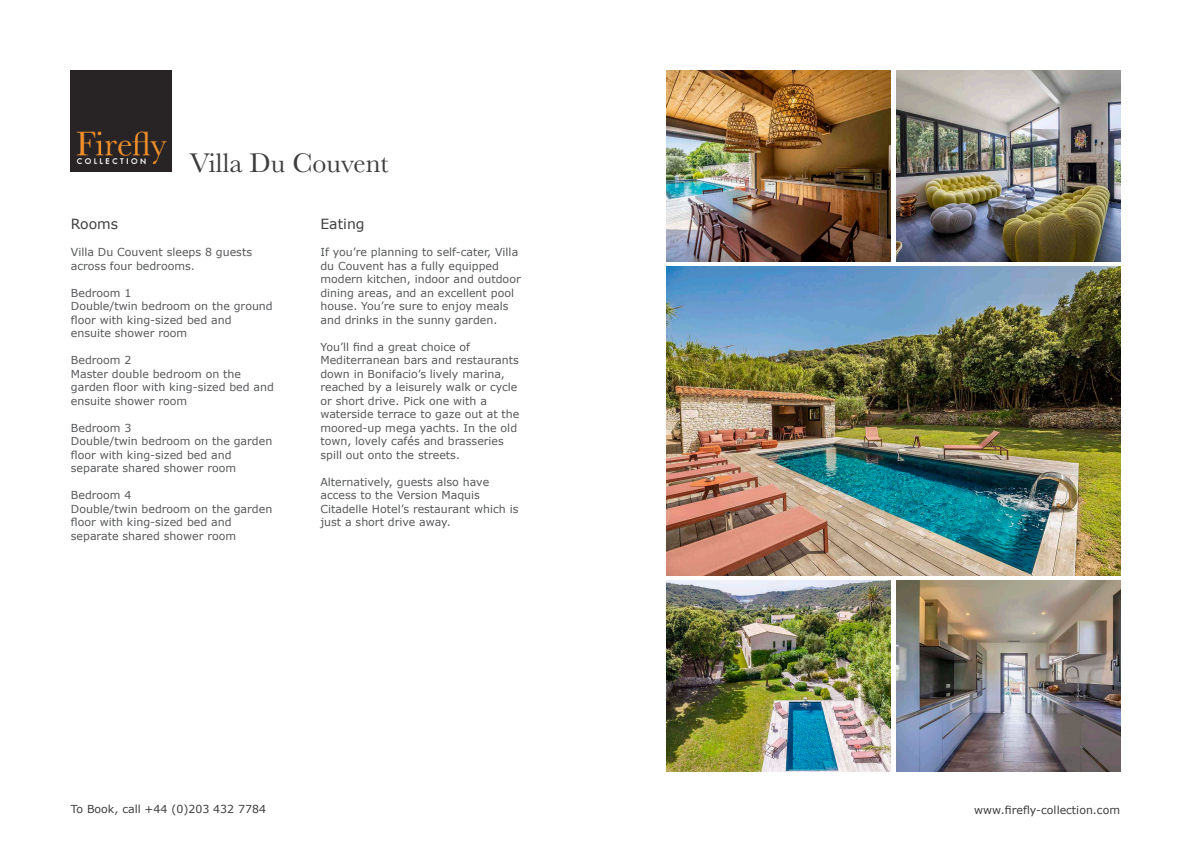
<style>
.page{position:relative;width:1191px;height:842px;background:#fff}
.page>*{position:absolute;margin:0;border:0;box-sizing:border-box;transform-origin:0 0}
.t1{font:28px "Baskerville";color:#3e3e3f}
.t2{font:14px "Verdana";color:#3e3e3f}
.t3{font:11px/13.5px "Verdana";color:#57585a}
.t4{font:11px "Verdana";color:#3e3e3f}
</style>
<div class="page">
<img style="left:71px;top:71px;width:101px;height:101px">
<img style="left:666px;top:71px;width:224px;height:190px">
<img style="left:896px;top:71px;width:224px;height:190px">
<img style="left:666px;top:267px;width:454px;height:308px">
<img style="left:896px;top:581px;width:224px;height:190px">
<img style="left:666px;top:581px;width:224px;height:190px">
<p class="t1" style="left:190px;top:145px;width:201px">Villa Du Couvent</p>
<p class="t2" style="left:71px;top:215px;width:49px">Rooms</p>
<p class="t3" style="left:71px;top:245px;width:183px">Villa Du Couvent sleeps 8 guests across four bedrooms.</p>
<p class="t3" style="left:71px;top:286px;width:62px">Bedroom 1</p>
<p class="t3" style="left:71px;top:299px;width:203px">Double/twin bedroom on the ground floor with king-sized bed and ensuite shower room</p>
<p class="t3" style="left:71px;top:353px;width:62px">Bedroom 2</p>
<p class="t3" style="left:71px;top:367px;width:205px">Master double bedroom on the garden floor with king-sized bed and ensuite shower room</p>
<p class="t3" style="left:71px;top:421px;width:62px">Bedroom 3</p>
<p class="t3" style="left:71px;top:434px;width:203px">Double/twin bedroom on the garden floor with king-sized bed and separate shared shower room</p>
<p class="t3" style="left:71px;top:488px;width:62px">Bedroom 4</p>
<p class="t3" style="left:71px;top:502px;width:203px">Double/twin bedroom on the garden floor with king-sized bed and separate shared shower room</p>
<p class="t2" style="left:320px;top:215px;width:46px">Eating</p>
<p class="t3" style="left:320px;top:245px;width:202px">If you’re planning to self-cater, Villa du Couvent has a fully equipped modern kitchen, indoor and outdoor dining areas, and an excellent pool house. You’re sure to enjoy meals and drinks in the sunny garden.</p>
<p class="t3" style="left:320px;top:340px;width:200px">You’ll find a great choice of<br>Mediterranean bars and restaurants down in Bonifacio’s lively marina, reached by a leisurely walk or cycle or short drive. Pick one with a waterside terrace to gaze out at the moored-up mega yachts. In the old town, lovely cafés and brasseries spill out onto the streets.</p>
<p class="t3" style="left:320px;top:475px;width:199px">Alternatively, guests also have access to the Version Maquis<br>Citadelle Hotel’s restaurant which is just a short drive away.</p>
<p class="t4" style="left:71px;top:802px;width:197px">To Book, call +44 (0)203 432 7784</p>
<p class="t4" style="left:974px;top:803px;width:147px">www.firefly-collection.com</p>
</div>
